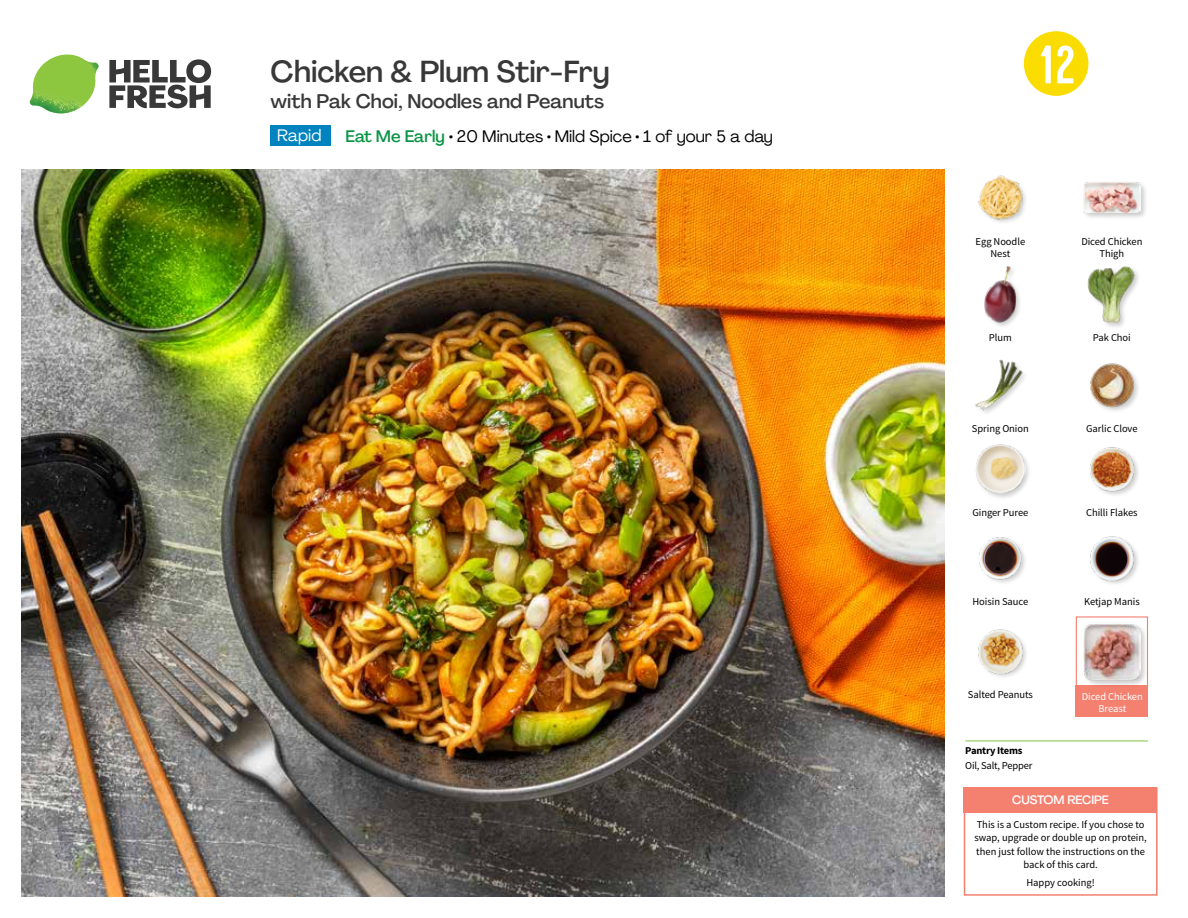
<style>
.page{position:relative;width:1188px;height:918px;background:#fff}
.page>*{position:absolute;margin:0;border:0;box-sizing:border-box;transform-origin:0 0}
.t1{font:54px "Kapra";color:#fff}
.t2{font:500 30px "Agrandir";letter-spacing:-.005em;color:#383839}
.t3{font:500 19.5px "Agrandir";color:#383839}
.t4{font:16.5px "Agrandir";color:#000}
.t5{font:16.5px "Agrandir";color:#fff}
.t6{font:500 12px "Agrandir";letter-spacing:-.01em;color:#fff}
.t7{font:10.5px/13.5px "Source Sans Pro";letter-spacing:-.005em;color:#000;text-align:center}
.t8{font:10.5px/12px "Source Sans Pro";letter-spacing:-.005em;color:#fff;text-align:center}
.t9{font:700 10.5px "Source Sans Pro";letter-spacing:-.02em;color:#000}
.s1{font-weight:500;color:#0b9446}
</style>
<div class="page">
<svg style="left:109px;top:59px;width:102px;height:49px"></svg>
<img style="left:30px;top:55px;width:69px;height:59px">
<img style="left:21px;top:170px;width:924px;height:727px">
<div style="left:964px;top:787px;width:194px;height:109px;border:2px solid #f48070"></div>
<div style="left:964px;top:787px;width:193px;height:25px;background:#f48070"></div>
<div style="left:271px;top:126px;width:60px;height:20px;background:#0083be"></div>
<hr style="left:965px;top:741px;width:183px;height:1px;background:#82c341">
<img style="left:979px;top:537px;width:46px;height:46px">
<img style="left:978px;top:629px;width:48px;height:48px">
<img style="left:1090px;top:536px;width:48px;height:48px">
<img style="left:975px;top:359px;width:50px;height:54px">
<div style="left:974px;top:443px;width:58px;height:57px;background:#000;opacity:.2"></div>
<img style="left:975px;top:443px;width:51px;height:51px">
<img style="left:1090px;top:447px;width:48px;height:48px">
<img style="left:1090px;top:363px;width:48px;height:48px">
<img style="left:978px;top:175px;width:48px;height:47px">
<div style="left:983px;top:264px;width:40px;height:66px;background:#000;opacity:.2"></div>
<img style="left:983px;top:265px;width:40px;height:58px">
<div style="left:1087px;top:265px;width:54px;height:65px;background:#000;opacity:.2"></div>
<img style="left:1087px;top:265px;width:54px;height:58px">
<div style="left:1082px;top:181px;width:66px;height:40px;background:#000;opacity:.2"></div>
<img style="left:1083px;top:181px;width:58px;height:40px">
<div style="left:1076px;top:616px;width:72px;height:73px;border:1px solid #f48070"></div>
<div style="left:1076px;top:685px;width:72px;height:32px;background:#f48070"></div>
<div style="left:1082px;top:622px;width:66px;height:66px;background:#000;opacity:.2"></div>
<img style="left:1083px;top:623px;width:58px;height:58px">
<svg style="left:1023px;top:31px;width:66px;height:65px"></svg>
<h2 class="t2" style="left:271px;top:53px;width:341px">Chicken &amp; Plum Stir-Fry</h2>
<h3 class="t3" style="left:271px;top:89px;width:335px">with Pak Choi, Noodles and Peanuts</h3>
<h3 class="t5" style="left:277px;top:125px;width:46px">Rapid</h3>
<h3 class="t4" style="left:345px;top:126px;width:429px"><span class="s1">Eat Me Early</span> • 20 Minutes • Mild Spice • 1 of your 5 a day</h3>
<h1 class="t1" style="left:1040px;top:34px;width:37px">12</h1>
<p class="t7" style="left:976px;top:235px;width:51px;line-height:12px">Egg Noodle<br>Nest</p>
<p class="t7" style="left:1081px;top:235px;width:63px;line-height:12px">Diced Chicken<br>Thigh</p>
<p class="t7" style="left:989px;top:331px;width:24px">Plum</p>
<p class="t7" style="left:1093px;top:331px;width:39px">Pak Choi</p>
<p class="t7" style="left:972px;top:422px;width:58px">Spring Onion</p>
<p class="t7" style="left:1086px;top:422px;width:53px">Garlic Clove</p>
<p class="t7" style="left:972px;top:506px;width:58px">Ginger Puree</p>
<p class="t7" style="left:1086px;top:506px;width:53px">Chilli Flakes</p>
<p class="t7" style="left:973px;top:595px;width:57px">Hoisin Sauce</p>
<p class="t7" style="left:1084px;top:595px;width:57px">Ketjap Manis</p>
<p class="t7" style="left:968px;top:688px;width:67px">Salted Peanuts</p>
<p class="t9" style="left:965px;top:744px;width:59px">Pantry Items</p>
<p class="t7" style="left:965px;top:759px;width:69px">Oil, Salt, Pepper</p>
<p class="t8" style="left:1082px;top:691px;width:63px">Diced Chicken<br>Breast</p>
<p class="t6" style="left:1012px;top:792px;width:98px">CUSTOM RECIPE</p>
<p class="t7" style="left:974px;top:818px;width:174px">This is a Custom recipe. If you chose to swap, upgrade or double up on protein, then just follow the instructions on the back of this card.</p>
<p class="t7" style="left:1026px;top:876px;width:70px">Happy cooking!</p>
</div>
